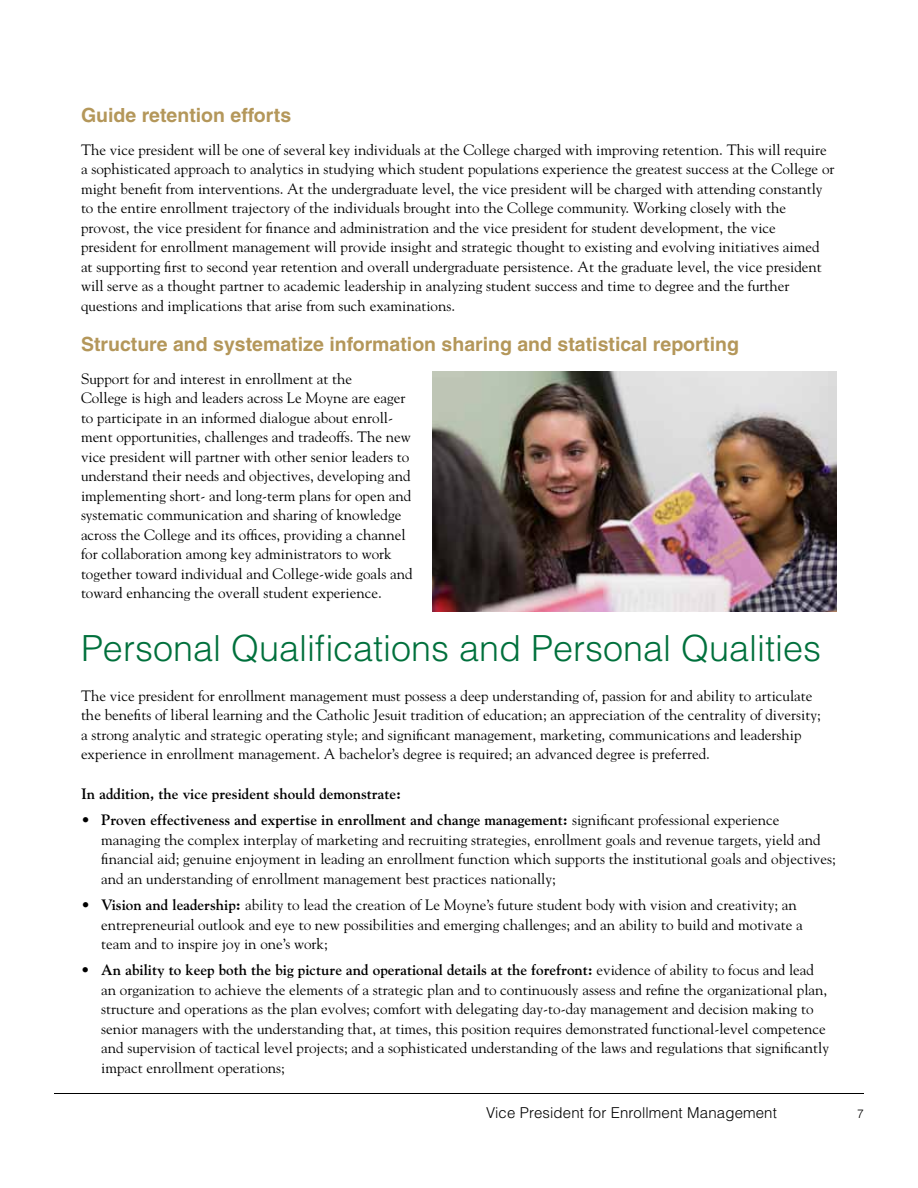
<style>
.page{position:relative;width:918px;height:1188px;background:#fff}
.page>*{position:absolute;margin:0;border:0;box-sizing:border-box;transform-origin:0 0}
.t1{font:300 36px "Helvetica";color:#00703c}
.t2{font:700 19.5px "Helvetica";color:#b4975a}
.t3{font:15px/19.5px "Goudy";color:#000}
.t4{font:700 15px "Goudy";color:#000}
.t5{font:300 15px "Helvetica";letter-spacing:.01em;color:#000}
.t6{font:300 12px "Helvetica";color:#000}
.s1{font-weight:700}
</style>
<div class="page">
<hr style="left:54px;top:1093px;width:810px;height:1px;background:#000">
<img style="left:432px;top:371px;width:405px;height:241px">
<h2 class="t2" style="left:81px;top:103px;width:212px">Guide retention efforts</h2>
<p class="t3" style="left:81px;top:140px;width:755px">The vice president will be one of several key individuals at the College charged with improving retention. This will require a sophisticated approach to analytics in studying which student populations experience the greatest success at the College or might benefit from interventions. At the undergraduate level, the vice president will be charged with attending constantly to the entire enrollment trajectory of the individuals brought into the College community. Working closely with the provost, the vice president for finance and administration and the vice president for student development, the vice president for enrollment management will provide insight and strategic thought to existing and evolving initiatives aimed at supporting first to second year retention and overall undergraduate persistence. At the graduate level, the vice president will serve as a thought partner to academic leadership in analyzing student success and time to degree and the further questions and implications that arise from such examinations.</p>
<h2 class="t2" style="left:81px;top:332px;width:659px">Structure and systematize information sharing and statistical reporting</h2>
<p class="t3" style="left:81px;top:368px;width:333px">Support for and interest in enrollment at the<br>College is high and leaders across Le Moyne are eager to participate in an informed dialogue about enroll&shy;ment opportunities, challenges and tradeoffs. The new vice president will partner with other senior leaders to understand their needs and objectives, developing and implementing short- and long-term plans for open and systematic communication and sharing of knowledge across the College and its offices, providing a channel for collaboration among key administrators to work together toward individual and College-wide goals and toward enhancing the overall student experience.</p>
<h1 class="t1" style="left:81px;top:626px;width:742px">Personal Qualifications and Personal Qualities</h1>
<p class="t3" style="left:81px;top:686px;width:741px">The vice president for enrollment management must possess a deep understanding of, passion for and ability to articulate the benefits of liberal learning and the Catholic Jesuit tradition of education; an appreciation of the centrality of diversity; a strong analytic and strategic operating style; and significant management, marketing, communications and leadership experience in enrollment management. A bachelor’s degree is required; an advanced degree is preferred.</p>
<p class="t4" style="left:81px;top:785px;width:322px">In addition, the vice president should demonstrate:</p>
<p class="t3" style="left:101px;top:810px;width:736px;text-indent:-20px">• <span class="s1">Proven effectiveness and expertise in enrollment and change management:</span> significant professional experience managing the complex interplay of marketing and recruiting strategies, enrollment goals and revenue targets, yield and financial aid; genuine enjoyment in leading an enrollment function which supports the institutional goals and objectives; and an understanding of enrollment management best practices nationally;</p>
<p class="t3" style="left:101px;top:895px;width:703px;text-indent:-20px">• <span class="s1">Vision and leadership:</span> ability to lead the creation of Le Moyne’s future student body with vision and creativity; an entrepreneurial outlook and eye to new possibilities and emerging challenges; and an ability to build and motivate a team and to inspire joy in one’s work;</p>
<p class="t3" style="left:101px;top:960px;width:729px;text-indent:-20px">• <span class="s1">An ability to keep both the big picture and operational details at the forefront:</span> evidence of ability to focus and lead an organization to achieve the elements of a strategic plan and to continuously assess and refine the organizational plan, structure and operations as the plan evolves; comfort with delegating day-to-day management and decision making to senior managers with the understanding that, at times, this position requires demonstrated functional-level competence and supervision of tactical level projects; and a sophisticated understanding of the laws and regulations that significantly impact enrollment operations;</p>
<p class="t5" style="left:486px;top:1103px;width:292px">Vice President for Enrollment Management</p>
<p class="t6" style="left:857px;top:1106px;width:8px">7</p>
</div>
